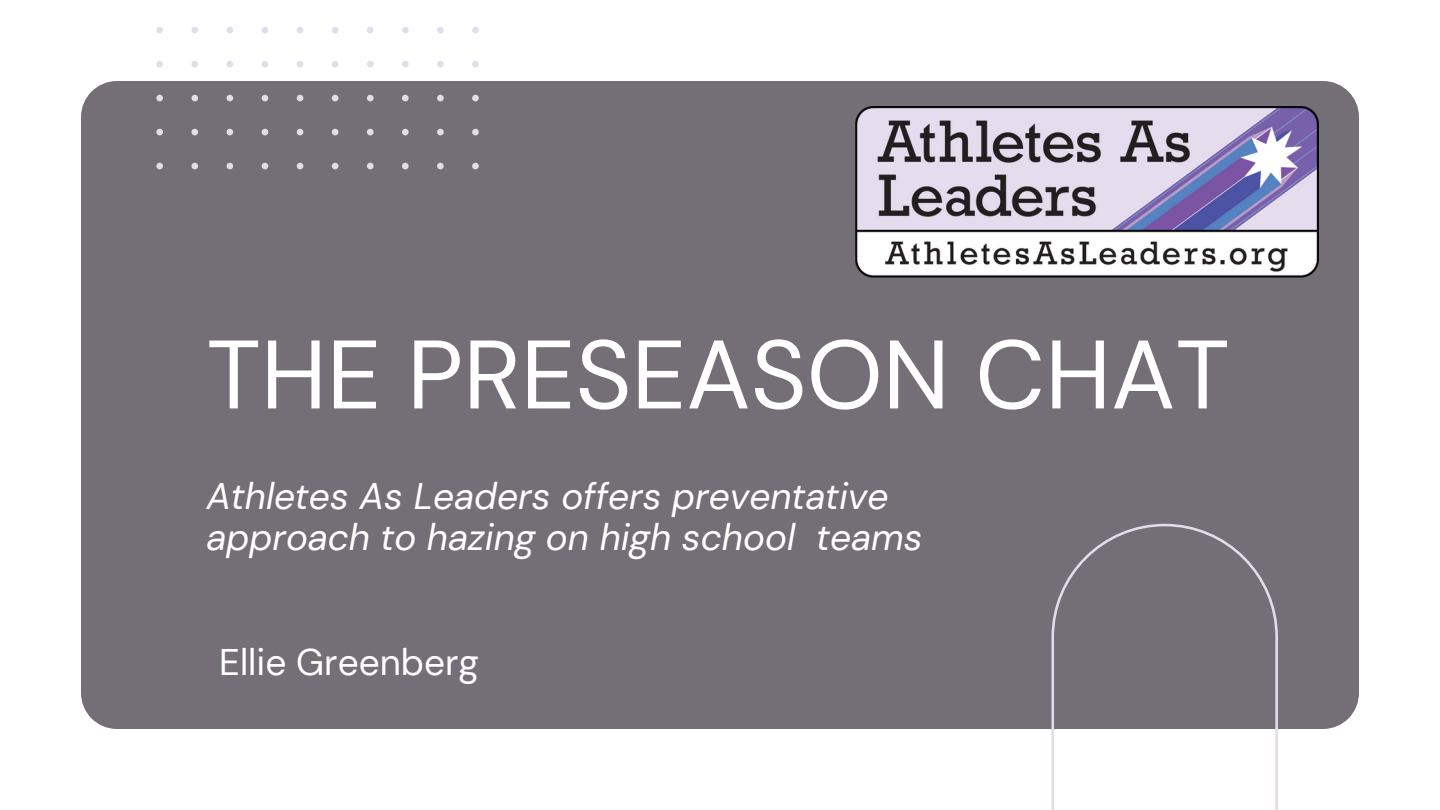
<style>
.page{position:relative;width:1440px;height:810px;background:#fff}
.page>*{position:absolute;margin:0;border:0;box-sizing:border-box;transform-origin:0 0}
.t1{font:97px "DM Sans";color:#fff}
.t2{font:italic 37px/40.5px "DM Sans";color:#fff}
.t3{font:37px "DM Sans";color:#fff}
</style>
<div class="page">
<div style="left:81px;top:81px;width:1278px;height:648px;background:#746f76"></div>
<svg style="left:156px;top:27px;width:323px;height:142px;fill:#746f76"></svg>
<svg style="left:1051px;top:524px;width:227px;height:286px;fill:#746f76"></svg>
<img style="left:855px;top:106px;width:464px;height:172px">
<h1 class="t1" style="left:207px;top:312px;width:1025px">THE PRESEASON CHAT</h1>
<p class="t2" style="left:207px;top:477px;width:718px">Athletes As Leaders offers preventative approach to hazing on high school teams</p>
<p class="t3" style="left:219px;top:639px;width:261px">Ellie Greenberg</p>
</div>
